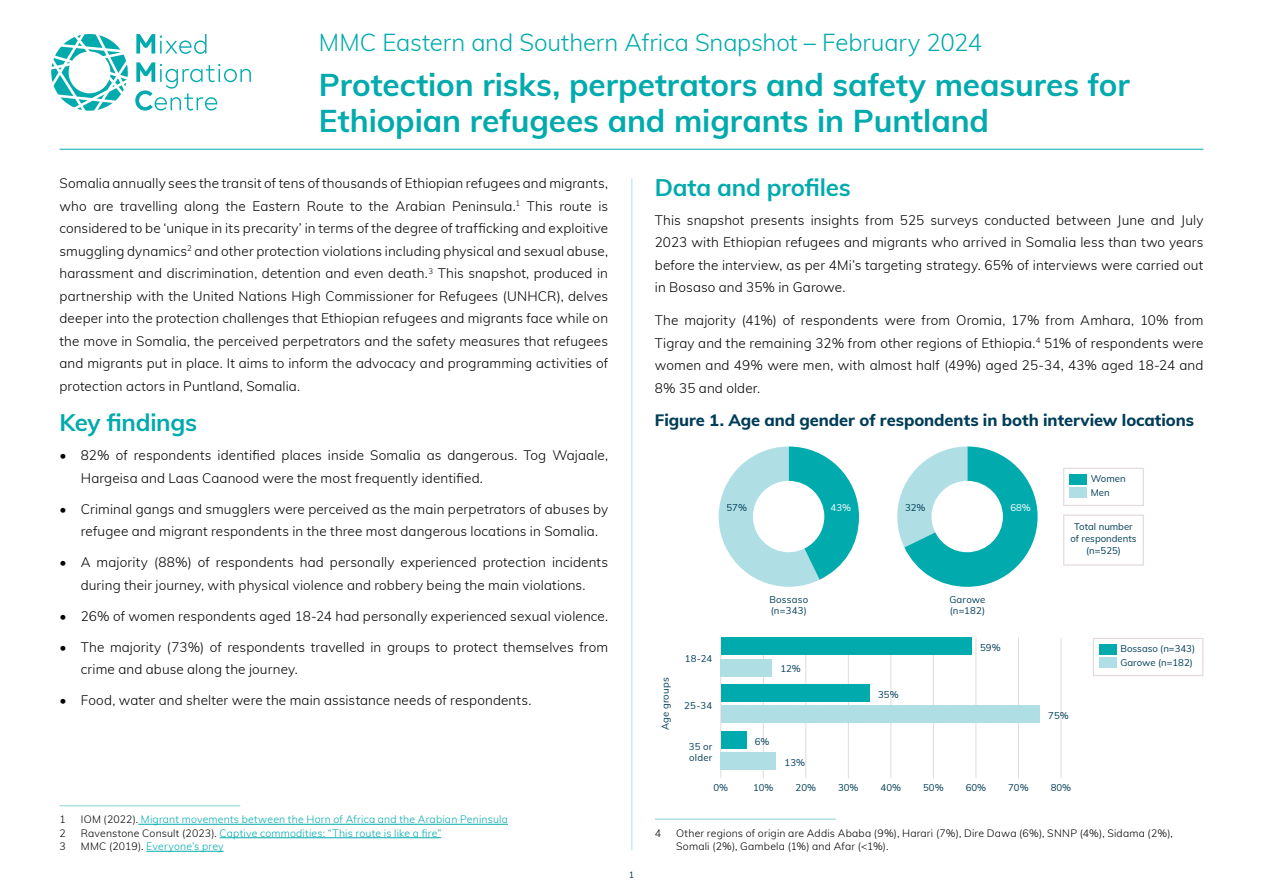
<style>
.page{position:relative;width:1263px;height:893px;background:#fff}
.page>*{position:absolute;margin:0;border:0;box-sizing:border-box;transform-origin:0 0}
.t1{font:700 31.5px/36px "Muli";letter-spacing:-.005em;color:#00aaad}
.t2{font:300 24px "Muli";letter-spacing:-.005em;color:#00aaad}
.t3{font:700 24px "Muli";letter-spacing:-.01em;color:#00aaad}
.t4{font:800 16.5px "Muli";letter-spacing:-.005em;color:#003d58}
.t5{font:300 13.5px/22.5px "Muli";letter-spacing:.01em;color:#000;text-align:justify}
.t6{font:300 10.5px "Muli";letter-spacing:.015em;color:#00aaad}
.t7{font:300 10.5px/13.5px "Muli";letter-spacing:.015em;color:#000}
.t8{font:9.6px/13.5px "Muli";color:#003d58}
.t9{font:9.6px/10.8px "Muli";letter-spacing:.02em;color:#003d58}
.t10{font:9.6px/10.8px "Muli";letter-spacing:.025em;color:#003d58}
.t11{font:9.6px "Muli";color:#fff}
.t12{font:9px "Muli";color:#003d58}
.s1{color:#000}
</style>
<div class="page">
<hr style="left:655px;top:818px;width:181px;height:2px;background:#afdfe4">
<hr style="left:60px;top:805px;width:180px;height:1px;background:#afdfe4">
<hr style="left:138px;top:824px;width:370px;height:1px;background:#00aaad">
<hr style="left:220px;top:837px;width:221px;height:1px;background:#00aaad">
<hr style="left:146px;top:851px;width:78px;height:1px;background:#00aaad">
<svg style="left:51px;top:34px;width:77px;height:77px"></svg>
<svg style="left:136px;top:34px;width:70px;height:20px"></svg>
<svg style="left:135px;top:62px;width:116px;height:49px"></svg>
<hr style="left:60px;top:149px;width:1143px;height:1px;background:#00aaad">
<div style="left:1063px;top:468px;width:81px;height:38px;background:#fff;border:1px solid #e3dadd"></div>
<div style="left:1069px;top:474px;width:17px;height:10px;background:#00aaad"></div>
<div style="left:1069px;top:488px;width:17px;height:10px;background:#afdfe4"></div>
<div style="left:1063px;top:514px;width:81px;height:52px;background:#fff;border:1px solid #e3dadd"></div>
<svg style="left:718px;top:446px;width:141px;height:141px"></svg>
<svg style="left:897px;top:446px;width:140px;height:141px"></svg>
<hr style="left:631px;top:179px;width:1px;height:671px;background:#afdfe4">
<div style="left:1093px;top:638px;width:110px;height:38px;background:#fff;border:1px solid #e3dadd"></div>
<div style="left:1099px;top:644px;width:17px;height:10px;background:#00aaad"></div>
<div style="left:1099px;top:658px;width:17px;height:10px;background:#afdfe4"></div>
<hr style="left:720px;top:638px;width:1px;height:140px;background:#e3dadd">
<hr style="left:763px;top:638px;width:1px;height:140px;background:#e3dadd">
<hr style="left:805px;top:638px;width:1px;height:140px;background:#e3dadd">
<hr style="left:848px;top:638px;width:1px;height:140px;background:#e3dadd">
<hr style="left:890px;top:638px;width:1px;height:140px;background:#e3dadd">
<hr style="left:933px;top:638px;width:1px;height:140px;background:#e3dadd">
<hr style="left:975px;top:638px;width:1px;height:140px;background:#e3dadd">
<hr style="left:1018px;top:638px;width:1px;height:140px;background:#e3dadd">
<hr style="left:1060px;top:638px;width:1px;height:140px;background:#e3dadd">
<div style="left:721px;top:753px;width:55px;height:17px;background:#afdfe4"></div>
<div style="left:721px;top:706px;width:319px;height:17px;background:#afdfe4"></div>
<div style="left:721px;top:659px;width:51px;height:17px;background:#afdfe4"></div>
<div style="left:721px;top:731px;width:25px;height:17px;background:#00aaad"></div>
<div style="left:721px;top:685px;width:149px;height:17px;background:#00aaad"></div>
<div style="left:721px;top:638px;width:251px;height:17px;background:#00aaad"></div>
<h2 class="t2" style="left:319px;top:25px;width:665px">MMC Eastern and Southern Africa Snapshot – February 2024</h2>
<h1 class="t1" style="left:319px;top:65px;width:812px">Protection risks, perpetrators and safety measures for<br>Ethiopian refugees and migrants in Puntland</h1>
<p class="t5" style="left:60px;top:171px;width:550px">Somalia annually sees the transit of tens of thousands of Ethiopian refugees and migrants, who are travelling along the Eastern Route to the Arabian Peninsula.<sup>1</sup> This route is considered to be ‘unique in its precarity’ in terms of the degree of trafficking and exploitive smuggling dynamics<sup>2</sup> and other protection violations including physical and sexual abuse, harassment and discrimination, detention and even death.<sup>3</sup> This snapshot, produced in partnership with the United Nations High Commissioner for Refugees (UNHCR), delves deeper into the protection challenges that Ethiopian refugees and migrants face while on the move in Somalia, the perceived perpetrators and the safety measures that refugees and migrants put in place. It aims to inform the advocacy and programming activities of protection actors in Puntland, Somalia.</p>
<h2 class="t3" style="left:60px;top:405px;width:139px">Key findings</h2>
<p class="t5" style="left:81px;top:443px;width:529px;text-indent:-21px">• 82% of respondents identified places inside Somalia as dangerous. Tog Wajaale,<br>Hargeisa and Laas Caanood were the most frequently identified.</p>
<p class="t5" style="left:81px;top:497px;width:529px;text-indent:-21px">• Criminal gangs and smugglers were perceived as the main perpetrators of abuses by refugee and migrant respondents in the three most dangerous locations in Somalia.</p>
<p class="t5" style="left:60px;top:550px;width:550px;text-align:center">• A majority (88%) of respondents had personally experienced protection incidents during their journey, with physical violence and robbery being the main violations.</p>
<p class="t5" style="left:60px;top:604px;width:550px">• 26% of women respondents aged 18-24 had personally experienced sexual violence.</p>
<p class="t5" style="left:81px;top:635px;width:529px;text-indent:-21px">• The majority (73%) of respondents travelled in groups to protect themselves from crime and abuse along the journey.</p>
<p class="t5" style="left:60px;top:688px;width:473px">• Food, water and shelter were the main assistance needs of respondents.</p>
<p class="t7" style="left:60px;top:812px;width:8px">1</p>
<p class="t6" style="left:81px;top:812px;width:429px"><span class="s1">IOM (2022).</span> Migrant movements between the Horn of Africa and the Arabian Peninsula</p>
<p class="t7" style="left:60px;top:826px;width:8px">2</p>
<p class="t6" style="left:81px;top:825px;width:362px"><span class="s1">Ravenstone Consult (2023).</span> Captive commodities: “This route is like a fire”</p>
<p class="t7" style="left:60px;top:839px;width:8px">3</p>
<p class="t6" style="left:81px;top:839px;width:144px"><span class="s1">MMC (2019).</span> Everyone’s prey</p>
<p class="t12" style="left:629px;top:868px;width:7px">1</p>
<h2 class="t3" style="left:655px;top:170px;width:197px">Data and profiles</h2>
<p class="t5" style="left:655px;top:208px;width:550px">This snapshot presents insights from 525 surveys conducted between June and July 2023 with Ethiopian refugees and migrants who arrived in Somalia less than two years before the interview, as per 4Mi’s targeting strategy. 65% of interviews were carried out in Bosaso and 35% in Garowe.</p>
<p class="t5" style="left:655px;top:308px;width:550px">The majority (41%) of respondents were from Oromia, 17% from Amhara, 10% from Tigray and the remaining 32% from other regions of Ethiopia.<sup>4</sup> 51% of respondents were women and 49% were men, with almost half (49%) aged 25-34, 43% aged 18-24 and 8% 35 and older.</p>
<p class="t4" style="left:655px;top:408px;width:541px">Figure 1. Age and gender of respondents in both interview locations</p>
<p class="t8" style="left:726px;top:501px;width:22px">57%</p>
<p class="t11" style="left:831px;top:501px;width:22px">43%</p>
<p class="t8" style="left:905px;top:501px;width:22px">32%</p>
<p class="t11" style="left:1010px;top:501px;width:22px">68%</p>
<p class="t8" style="left:1091px;top:472px;width:36px">Women<br>Men</p>
<p class="t8" style="left:1070px;top:520px;width:68px;line-height:12px;text-align:center">Total number of respondents (n=525)</p>
<p class="t10" style="left:659px;top:730px;width:54px;rotate:-90deg">Age groups</p>
<p class="t8" style="left:685px;top:651px;width:29px">18-24</p>
<p class="t8" style="left:684px;top:698px;width:30px">25-34</p>
<p class="t10" style="left:689px;top:741px;width:25px">35 or older</p>
<p class="t9" style="left:769px;top:593px;width:40px">Bossaso (n=343)</p>
<p class="t8" style="left:780px;top:662px;width:22px">12%</p>
<p class="t8" style="left:755px;top:734px;width:16px">6%</p>
<p class="t8" style="left:784px;top:755px;width:22px">13%</p>
<p class="t8" style="left:878px;top:687px;width:22px">35%</p>
<p class="t9" style="left:949px;top:593px;width:38px">Garowe (n=182)</p>
<p class="t8" style="left:980px;top:640px;width:22px">59%</p>
<p class="t8" style="left:1048px;top:708px;width:22px">75%</p>
<p class="t8" style="left:713px;top:780px;width:16px">0%</p>
<p class="t8" style="left:753px;top:780px;width:22px">10%</p>
<p class="t8" style="left:795px;top:780px;width:22px">20%</p>
<p class="t8" style="left:838px;top:780px;width:22px">30%</p>
<p class="t8" style="left:881px;top:780px;width:22px">40%</p>
<p class="t8" style="left:923px;top:780px;width:22px">50%</p>
<p class="t8" style="left:966px;top:780px;width:22px">60%</p>
<p class="t8" style="left:1008px;top:780px;width:22px">70%</p>
<p class="t8" style="left:1051px;top:780px;width:22px">80%</p>
<p class="t8" style="left:1120px;top:642px;width:76px">Bossaso (n=343)<br>Garowe (n=182)</p>
<p class="t7" style="left:655px;top:826px;width:8px">4</p>
<p class="t7" style="left:676px;top:826px;width:498px">Other regions of origin are Addis Ababa (9%), Harari (7%), Dire Dawa (6%), SNNP (4%), Sidama (2%),<br>Somali (2%), Gambela (1%) and Afar (&lt;1%).</p>
</div>
